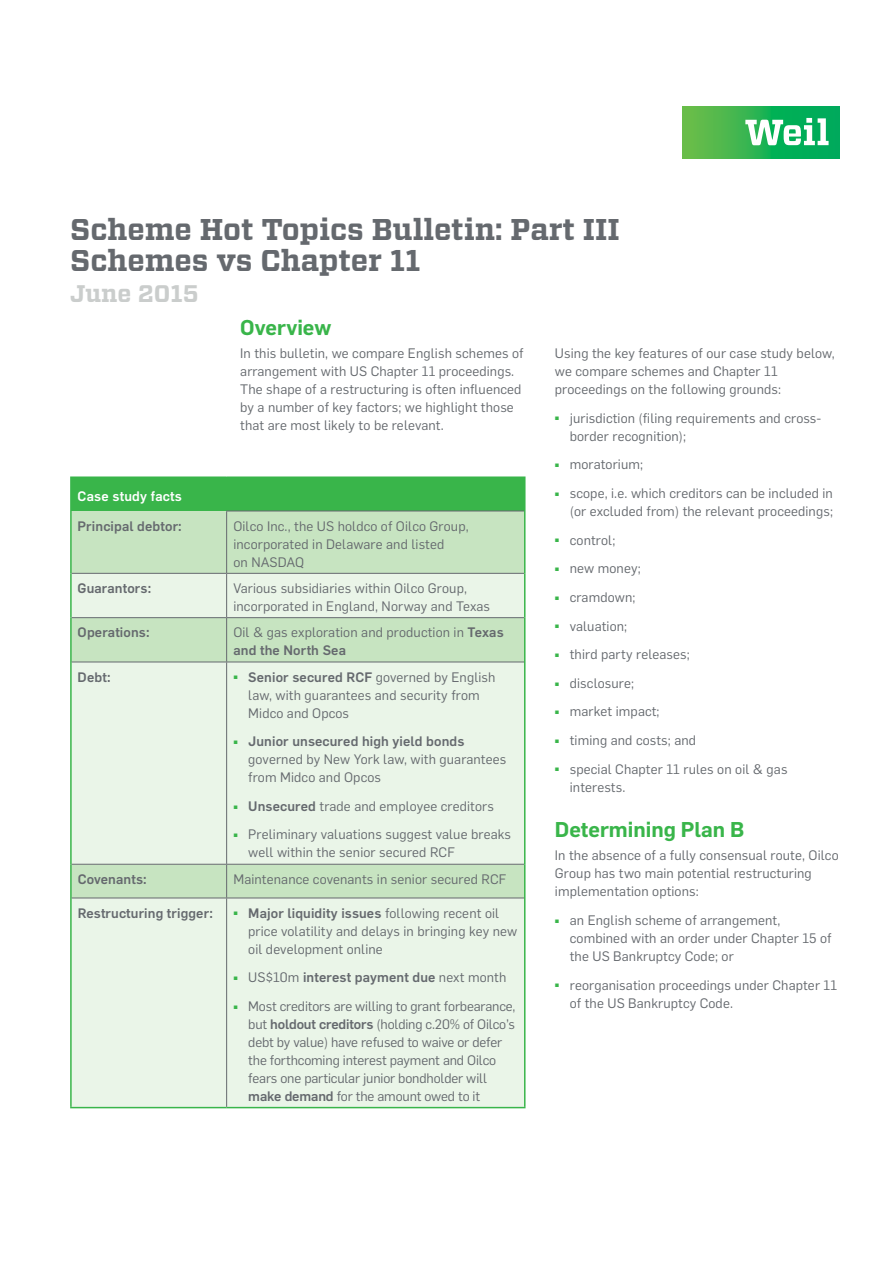
<style>
.page{position:relative;width:893px;height:1263px;background:#fff}
.page>*{position:absolute;margin:0;border:0;box-sizing:border-box;transform-origin:0 0}
.t1{font:700 30px/30.8px "Vitesse";color:#65696e}
.t2{font:700 24px "Vitesse";color:#cacdcc}
.t3{font:600 21px "Flama";color:#39b54a}
.t4{font:13.5px/18px "Flama";letter-spacing:.01em;color:#65696e}
.t5{font:13.5px/18px "Flama";letter-spacing:-.01em;color:#65696e}
.t6{font:500 13.5px "Flama";letter-spacing:.01em;color:#65696e}
.t7{font:500 13.5px "Flama";letter-spacing:.015em;color:#fff}
.s1{font-weight:500}
.s2{font-weight:400}
</style>
<div class="page">
<svg style="left:682px;top:106px;width:157px;height:53px"></svg>
<svg style="left:745px;top:118px;width:84px;height:27px"></svg>
<div style="left:71px;top:477px;width:454px;height:34px;background:#39b54a"></div>
<div style="left:72px;top:511px;width:452px;height:62px;background:#c7e4c1"></div>
<svg style="left:72px;top:574px;width:452px;height:533px;fill:#eaf5e8"></svg>
<hr style="left:70px;top:476px;width:157px;height:2px;background:#39b54a">
<hr style="left:70px;top:478px;width:2px;height:33px;background:#39b54a">
<hr style="left:227px;top:476px;width:298px;height:2px;background:#39b54a">
<hr style="left:70px;top:511px;width:2px;height:62px;background:#39b54a">
<hr style="left:524px;top:511px;width:1px;height:62px;background:#39b54a">
<hr style="left:70px;top:573px;width:2px;height:45px;background:#39b54a">
<hr style="left:524px;top:573px;width:1px;height:45px;background:#39b54a">
<hr style="left:70px;top:618px;width:2px;height:44px;background:#39b54a">
<hr style="left:524px;top:618px;width:1px;height:44px;background:#39b54a">
<hr style="left:70px;top:662px;width:2px;height:202px;background:#39b54a">
<hr style="left:524px;top:662px;width:1px;height:202px;background:#39b54a">
<hr style="left:70px;top:864px;width:2px;height:34px;background:#39b54a">
<hr style="left:524px;top:864px;width:1px;height:34px;background:#39b54a">
<hr style="left:70px;top:898px;width:2px;height:209px;background:#39b54a">
<hr style="left:524px;top:898px;width:1px;height:209px;background:#39b54a">
<hr style="left:70px;top:1107px;width:157px;height:1px;background:#39b54a">
<hr style="left:227px;top:1107px;width:298px;height:1px;background:#39b54a">
<hr style="left:226px;top:511px;width:298px;height:1px;background:#65696e">
<hr style="left:226px;top:511px;width:1px;height:62px;background:#65696e">
<hr style="left:72px;top:573px;width:155px;height:1px;background:#65696e">
<hr style="left:227px;top:573px;width:297px;height:1px;background:#65696e">
<hr style="left:226px;top:574px;width:1px;height:43px;background:#65696e">
<hr style="left:72px;top:617px;width:155px;height:1px;background:#65696e">
<hr style="left:227px;top:617px;width:297px;height:1px;background:#65696e">
<hr style="left:226px;top:618px;width:1px;height:44px;background:#65696e">
<hr style="left:72px;top:662px;width:155px;height:1px;background:#65696e">
<hr style="left:227px;top:662px;width:297px;height:1px;background:#65696e">
<hr style="left:226px;top:662px;width:1px;height:202px;background:#65696e">
<hr style="left:72px;top:864px;width:155px;height:1px;background:#65696e">
<hr style="left:227px;top:864px;width:297px;height:1px;background:#65696e">
<hr style="left:226px;top:865px;width:1px;height:33px;background:#65696e">
<hr style="left:72px;top:898px;width:155px;height:1px;background:#65696e">
<hr style="left:227px;top:898px;width:297px;height:1px;background:#65696e">
<hr style="left:226px;top:898px;width:1px;height:209px;background:#65696e">
<h1 class="t1" style="left:70px;top:215px;width:551px">Scheme Hot Topics Bulletin: Part III<br>Schemes vs Chapter 11</h1>
<h2 class="t2" style="left:70px;top:277px;width:130px">June 2015</h2>
<h3 class="t3" style="left:240px;top:312px;width:92px">Overview</h3>
<p class="t4" style="left:240px;top:343px;width:285px">In this bulletin, we compare English schemes of arrangement with US Chapter 11 proceedings.<br>The shape of a restructuring is often influenced by a number of key factors; we highlight those that are most likely to be relevant.</p>
<p class="t7" style="left:78px;top:486px;width:106px">Case study facts</p>
<p class="t6" style="left:78px;top:516px;width:106px">Principal debtor:</p>
<p class="t4" style="left:233px;top:516px;width:237px">Oilco Inc., the US holdco of Oilco Group, incorporated in Delaware and listed<br>on NASDAQ</p>
<p class="t6" style="left:78px;top:578px;width:75px">Guarantors:</p>
<p class="t4" style="left:233px;top:578px;width:258px">Various subsidiaries within Oilco Group, incorporated in England, Norway and Texas</p>
<p class="t6" style="left:78px;top:623px;width:73px">Operations:</p>
<p class="t4" style="left:233px;top:623px;width:272px">Oil &amp; gas exploration and production in <span class="s1">Texas and the North Sea</span></p>
<p class="t6" style="left:78px;top:667px;width:34px">Debt:</p>
<p class="t4" style="left:248px;top:667px;width:249px;text-indent:-15px"><sup>■</sup> <span class="s1">Senior secured RCF</span> governed by English law, with guarantees and security from<br>Midco and Opcos</p>
<p class="t4" style="left:248px;top:731px;width:260px;text-indent:-15px"><sup>■</sup> <span class="s1">Junior unsecured high yield bonds </span>governed by New York law, with guarantees from Midco and Opcos</p>
<p class="t4" style="left:233px;top:796px;width:262px"><sup>■</sup> <span class="s1">Unsecured</span> trade and employee creditors</p>
<p class="t4" style="left:248px;top:825px;width:264px;text-indent:-15px"><sup>■</sup> Preliminary valuations suggest value breaks well within the senior secured RCF</p>
<p class="t6" style="left:78px;top:869px;width:71px">Covenants:</p>
<p class="t4" style="left:233px;top:869px;width:275px">Maintenance covenants in senior secured RCF</p>
<p class="t6" style="left:78px;top:903px;width:137px">Restructuring trigger:</p>
<p class="t4" style="left:248px;top:903px;width:271px;text-indent:-15px"><sup>■</sup> <span class="s1">Major liquidity issues</span> following recent oil price volatility and delays in bringing key new oil development online</p>
<p class="t6" style="left:233px;top:968px;width:275px"><sup>■</sup> <span class="s2">US$10m</span> interest payment due <span class="s2">next month</span></p>
<p class="t5" style="left:248px;top:996px;width:269px;text-indent:-15px"><sup>■</sup> Most creditors are willing to grant forbearance, but <span class="s1">holdout creditors</span> (holding c.20% of Oilco’s debt by value) have refused to waive or defer the forthcoming interest payment and Oilco fears one particular junior bondholder will <span class="s1">make demand</span> for the amount owed to it</p>
<p class="t4" style="left:555px;top:343px;width:281px">Using the key features of our case study below, we compare schemes and Chapter 11 proceedings on the following grounds:</p>
<p class="t4" style="left:570px;top:408px;width:253px;text-indent:-15px"><sup>■</sup> jurisdiction (filing requirements and cross&shy;border recognition);</p>
<p class="t4" style="left:555px;top:455px;width:90px"><sup>■</sup> moratorium;</p>
<p class="t4" style="left:555px;top:483px;width:280px;text-align:right"><sup>■</sup> scope, i.e. which creditors can be included in (or excluded from) the relevant proceedings;</p>
<p class="t4" style="left:555px;top:530px;width:62px"><sup>■</sup> control;</p>
<p class="t4" style="left:555px;top:559px;width:87px"><sup>■</sup> new money;</p>
<p class="t4" style="left:555px;top:587px;width:82px"><sup>■</sup> cramdown;</p>
<p class="t4" style="left:555px;top:616px;width:74px"><sup>■</sup> valuation;</p>
<p class="t4" style="left:555px;top:644px;width:136px"><sup>■</sup> third party releases;</p>
<p class="t4" style="left:555px;top:673px;width:81px"><sup>■</sup> disclosure;</p>
<p class="t4" style="left:555px;top:702px;width:106px"><sup>■</sup> market impact;</p>
<p class="t4" style="left:555px;top:730px;width:143px"><sup>■</sup> timing and costs; and</p>
<p class="t4" style="left:570px;top:759px;width:219px;text-indent:-15px"><sup>■</sup> special Chapter 11 rules on oil &amp; gas interests.</p>
<h3 class="t3" style="left:555px;top:814px;width:191px">Determining Plan B</h3>
<p class="t4" style="left:555px;top:846px;width:285px">In the absence of a fully consensual route, Oilco<br>Group has two main potential restructuring implementation options:</p>
<p class="t4" style="left:570px;top:910px;width:263px;text-indent:-15px"><sup>■</sup> an English scheme of arrangement, combined with an order under Chapter 15 of the US Bankruptcy Code; or</p>
<p class="t4" style="left:570px;top:975px;width:269px;text-indent:-15px"><sup>■</sup> reorganisation proceedings under Chapter 11 of the US Bankruptcy Code.</p>
</div>
